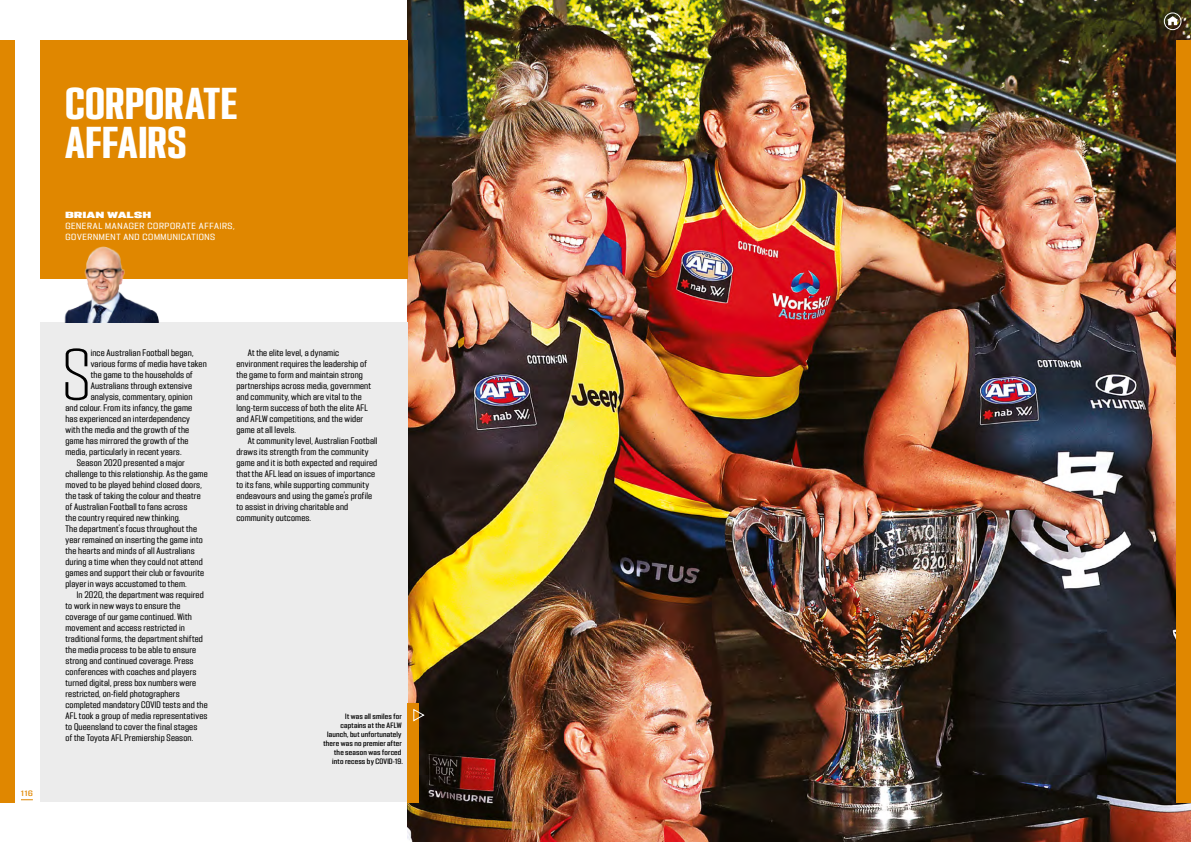
<style>
.page{position:relative;width:1191px;height:842px;background:#fff}
.page>*{position:absolute;margin:0;border:0;box-sizing:border-box;transform-origin:0 0}
.t1{font:64.9px "PODIUM Sharp 4.5";color:#000}
.t2{font:40px/38.5px "PODIUM Sharp 3.10";letter-spacing:.02em;color:#fff}
.t3{font:8.5px "PODIUM Sharp 4.7";letter-spacing:.015em;color:#000}
.t4{font:8px/11px "PODIUM Sharp 5.7";letter-spacing:.07em;color:#fff}
.t5{font:7px/9px "PODIUM Sharp 4.8";letter-spacing:.02em;color:#000;text-align:right}
.t6{font:7px "PODIUM Sharp 5.8";color:#e08700}
.s1{font-family:"PODIUM Sharp 7.12"}
</style>
<div class="page">
<img style="left:407px;top:0;width:784px;height:842px">
<div style="left:40px;top:323px;width:367px;height:479px;background:#ececec"></div>
<div style="left:40px;top:40px;width:367px;height:239px;background:#e08700"></div>
<div style="left:407px;top:703px;width:12px;height:99px;background:#e08700"></div>
<svg style="left:413px;top:708px;width:12px;height:14px"></svg>
<img style="left:59px;top:246px;width:114px;height:77px">
<svg style="left:21px;top:799px;width:12px;height:1px"></svg>
<div style="left:0;top:40px;width:14px;height:762px;background:#e08700"></div>
<div style="left:1176px;top:40px;width:15px;height:762px;background:#e08700"></div>
<svg style="left:1166px;top:16px;width:12px;height:9px"></svg>
<div style="left:1164px;top:13px;width:17px;height:17px;border:1px solid #fff;border-radius:50%"></div>
<p class="t2" style="left:65px;top:84px;width:173px">CORPORATE<br>AFFAIRS</p>
<p class="t4" style="left:65px;top:209px;width:171px"><span class="s1">BRIAN WALSH<br></span>GENERAL MANAGER CORPORATE AFFAIRS,<br>GOVERNMENT AND COMMUNICATIONS</p>
<p class="t6" style="left:21px;top:788px;width:13px">116</p>
<p class="t1" style="left:62px;top:332px;width:30px">S</p>
<p class="t3" style="left:91px;top:347px;width:104px">ince Australian Football began,</p>
<p class="t3" style="left:91px;top:358px;width:118px">various forms of media have taken</p>
<p class="t3" style="left:91px;top:369px;width:104px">the game to the households of</p>
<p class="t3" style="left:91px;top:380px;width:103px">Australians through extensive</p>
<p class="t3" style="left:91px;top:391px;width:103px">analysis, commentary, opinion</p>
<p class="t3" style="left:65px;top:402px;width:128px">and colour. From its infancy, the game</p>
<p class="t3" style="left:65px;top:413px;width:126px">has experienced an interdependency</p>
<p class="t3" style="left:65px;top:424px;width:125px">with the media and the growth of the</p>
<p class="t3" style="left:65px;top:435px;width:125px">game has mirrored the growth of the</p>
<p class="t3" style="left:65px;top:446px;width:118px">media, particularly in recent years.</p>
<p class="t3" style="left:77px;top:457px;width:109px">Season 2020 presented a major</p>
<p class="t3" style="left:65px;top:468px;width:144px">challenge to this relationship. As the game</p>
<p class="t3" style="left:65px;top:479px;width:138px">moved to be played behind closed doors,</p>
<p class="t3" style="left:65px;top:490px;width:137px">the task of taking the colour and theatre</p>
<p class="t3" style="left:65px;top:501px;width:123px">of Australian Football to fans across</p>
<p class="t3" style="left:65px;top:512px;width:116px">the country required new thinking.</p>
<p class="t3" style="left:65px;top:523px;width:133px">The department’s focus throughout the</p>
<p class="t3" style="left:65px;top:534px;width:139px">year remained on inserting the game into</p>
<p class="t3" style="left:65px;top:545px;width:131px">the hearts and minds of all Australians</p>
<p class="t3" style="left:65px;top:556px;width:139px">during a time when they could not attend</p>
<p class="t3" style="left:65px;top:567px;width:140px">games and support their club or favourite</p>
<p class="t3" style="left:65px;top:578px;width:123px">player in ways accustomed to them.</p>
<p class="t3" style="left:77px;top:589px;width:128px">In 2020, the department was required</p>
<p class="t3" style="left:65px;top:600px;width:116px">to work in new ways to ensure the</p>
<p class="t3" style="left:65px;top:611px;width:128px">coverage of our game continued. With</p>
<p class="t3" style="left:65px;top:622px;width:121px">movement and access restricted in</p>
<p class="t3" style="left:65px;top:633px;width:139px">traditional forms, the department shifted</p>
<p class="t3" style="left:65px;top:644px;width:132px">the media process to be able to ensure</p>
<p class="t3" style="left:65px;top:655px;width:130px">strong and continued coverage. Press</p>
<p class="t3" style="left:65px;top:666px;width:133px">conferences with coaches and players</p>
<p class="t3" style="left:65px;top:677px;width:132px">turned digital, press box numbers were</p>
<p class="t3" style="left:65px;top:688px;width:116px">restricted, on-field photographers</p>
<p class="t3" style="left:65px;top:699px;width:144px">completed mandatory COVID tests and the</p>
<p class="t3" style="left:65px;top:710px;width:143px">AFL took a group of media representatives</p>
<p class="t3" style="left:65px;top:721px;width:133px">to Queensland to cover the final stages</p>
<p class="t3" style="left:65px;top:732px;width:129px">of the Toyota AFL Premiership Season.</p>
<p class="t3" style="left:248px;top:347px;width:93px">At the elite level, a dynamic</p>
<p class="t3" style="left:236px;top:358px;width:132px">environment requires the leadership of</p>
<p class="t3" style="left:236px;top:369px;width:128px">the game to form and maintain strong</p>
<p class="t3" style="left:236px;top:380px;width:136px">partnerships across media, government</p>
<p class="t3" style="left:236px;top:391px;width:127px">and community, which are vital to the</p>
<p class="t3" style="left:236px;top:402px;width:133px">long-term success of both the elite AFL</p>
<p class="t3" style="left:236px;top:413px;width:128px">and AFLW competitions, and the wider</p>
<p class="t3" style="left:236px;top:424px;width:61px">game at all levels.</p>
<p class="t3" style="left:248px;top:435px;width:131px">At community level, Australian Football</p>
<p class="t3" style="left:236px;top:446px;width:134px">draws its strength from the community</p>
<p class="t3" style="left:236px;top:457px;width:142px">game and it is both expected and required</p>
<p class="t3" style="left:236px;top:468px;width:140px">that the AFL lead on issues of importance</p>
<p class="t3" style="left:236px;top:479px;width:134px">to its fans, while supporting community</p>
<p class="t3" style="left:236px;top:490px;width:137px">endeavours and using the game’s profile</p>
<p class="t3" style="left:236px;top:501px;width:113px">to assist in driving charitable and</p>
<p class="t3" style="left:236px;top:512px;width:76px">community outcomes.</p>
<p class="t5" style="left:323px;top:711px;width:81px">It was all smiles for captains at the AFLW launch, but unfortunately there was no premier after the season was forced into recess by COVID-19.</p>
</div>
